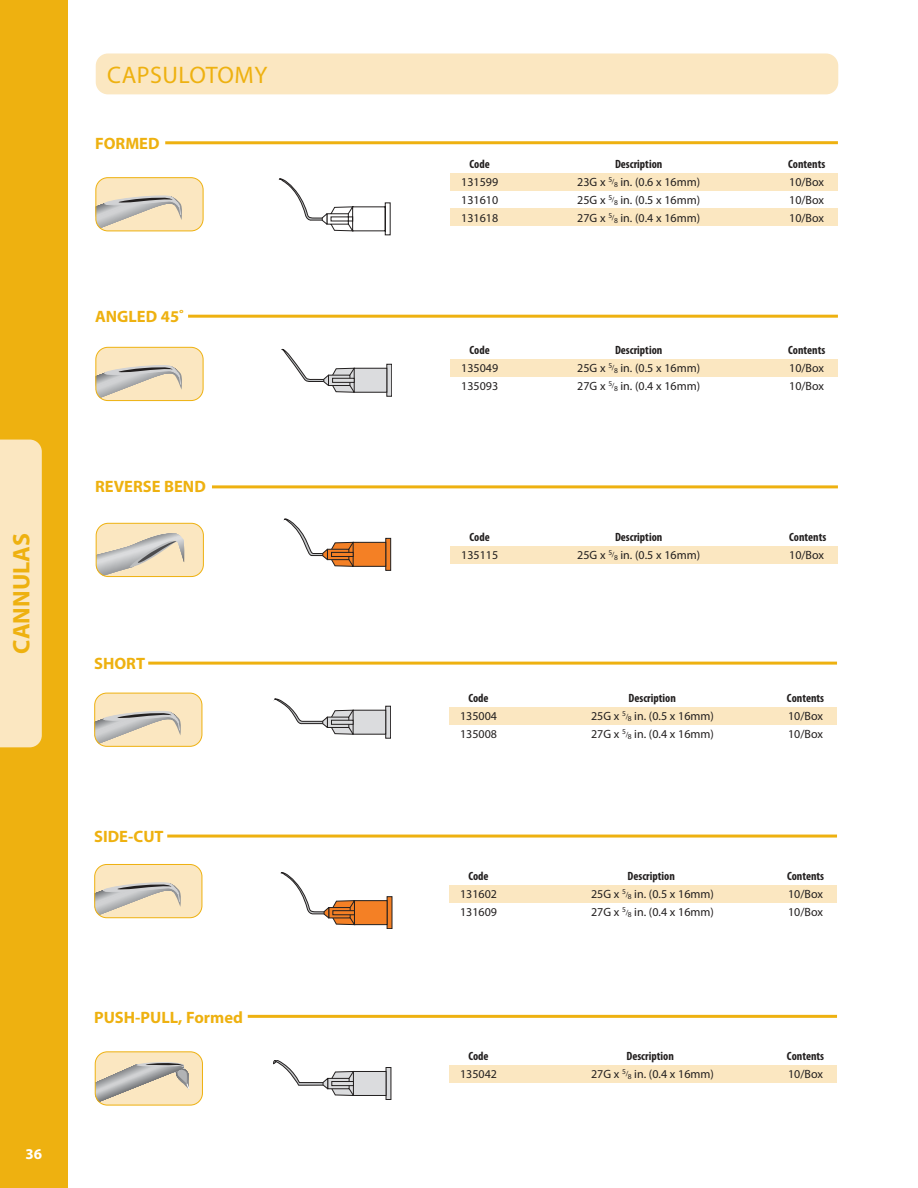
<style>
.page{position:relative;width:918px;height:1188px;background:#fff}
.page>*{position:absolute;margin:0;border:0;box-sizing:border-box;transform-origin:0 0}
.t1{font:24px "Myriad Pro";letter-spacing:.02em;color:#eeb110}
.t2{font:700 24px "Myriad Pro";color:#eeb110}
.t3{font:700 16.5px "Myriad Pro";color:#eeb110}
.t4{font:700 15px "Myriad Pro";color:#fff}
.t5{font:12px "Myriad Pro";color:#221f1f}
.t6{font:700 condensed 12px "Myriad Pro";color:#221f1f}
.s1{font-size:7.5px}
</style>
<div class="page">
<div style="left:96px;top:53px;width:742px;height:41px;background:#fbe7c1;border-radius:12px"></div>
<hr style="left:165px;top:141px;width:673px;height:3px;background:#eeb110">
<hr style="left:188px;top:315px;width:650px;height:3px;background:#eeb110">
<hr style="left:212px;top:485px;width:626px;height:3px;background:#eeb110">
<div style="left:451px;top:173px;width:387px;height:18px;background:#fbe7c1"></div>
<div style="left:451px;top:208px;width:387px;height:18px;background:#fbe7c1"></div>
<div style="left:451px;top:359px;width:387px;height:18px;background:#fbe7c1"></div>
<div style="left:451px;top:546px;width:387px;height:18px;background:#fbe7c1"></div>
<div style="left:96px;top:178px;width:107px;height:53px;background:#fbe7c1;border-radius:12px"></div>
<svg style="left:97px;top:196px;width:85px;height:35px"></svg>
<div style="left:95px;top:177px;width:108px;height:54px;border:1px solid #eeb110;border-radius:12px"></div>
<div style="left:96px;top:347px;width:107px;height:54px;background:#fbe7c1;border-radius:12px"></div>
<svg style="left:97px;top:365px;width:85px;height:36px"></svg>
<div style="left:95px;top:347px;width:108px;height:54px;border:1px solid #eeb110;border-radius:12px"></div>
<div style="left:387px;top:364px;width:5px;height:32px;background:#dbdcde"></div>
<div style="left:387px;top:364px;width:5px;height:32px;border:1px solid #221f1f"></div>
<div style="left:354px;top:368px;width:33px;height:24px;background:#dbdcde;border:1px solid #221f1f"></div>
<svg style="left:281px;top:349px;width:80px;height:44px"></svg>
<div style="left:96px;top:523px;width:107px;height:54px;background:#fbe7c1;border-radius:12px"></div>
<svg style="left:96px;top:533px;width:88px;height:44px"></svg>
<div style="left:96px;top:523px;width:108px;height:54px;border:1px solid #eeb110;border-radius:12px"></div>
<svg style="left:386px;top:538px;width:5px;height:33px"></svg>
<div style="left:353px;top:542px;width:33px;height:25px;background:#f48025;border:1px solid #221f1f"></div>
<svg style="left:284px;top:519px;width:75px;height:48px"></svg>
<svg style="left:278px;top:179px;width:113px;height:56px"></svg>
<div style="left:387px;top:897px;width:5px;height:32px;background:#f48025"></div>
<div style="left:387px;top:896px;width:5px;height:33px;border:1px solid #221f1f"></div>
<div style="left:354px;top:900px;width:33px;height:25px;background:#f48025;border:1px solid #221f1f"></div>
<svg style="left:281px;top:872px;width:79px;height:53px"></svg>
<div style="left:386px;top:1068px;width:5px;height:31px;background:#dbdcde"></div>
<div style="left:386px;top:1067px;width:5px;height:33px;border:1px solid #221f1f"></div>
<div style="left:353px;top:1071px;width:33px;height:25px;background:#dbdcde;border:1px solid #221f1f"></div>
<svg style="left:273px;top:1060px;width:87px;height:36px"></svg>
<div style="left:95px;top:1052px;width:107px;height:53px;background:#fbe7c1;border-radius:12px"></div>
<svg style="left:95px;top:1062px;width:94px;height:43px"></svg>
<div style="left:95px;top:1051px;width:108px;height:54px;border:1px solid #eeb110;border-radius:12px"></div>
<div style="left:386px;top:706px;width:5px;height:32px;background:#dbdcde"></div>
<div style="left:386px;top:706px;width:5px;height:32px;border:1px solid #221f1f"></div>
<div style="left:353px;top:710px;width:33px;height:24px;background:#dbdcde;border:1px solid #221f1f"></div>
<svg style="left:273px;top:699px;width:86px;height:36px"></svg>
<hr style="left:148px;top:662px;width:689px;height:3px;background:#eeb110">
<hr style="left:167px;top:835px;width:670px;height:3px;background:#eeb110">
<hr style="left:248px;top:1015px;width:589px;height:3px;background:#eeb110">
<div style="left:449px;top:707px;width:388px;height:18px;background:#fbe7c1"></div>
<div style="left:449px;top:885px;width:388px;height:18px;background:#fbe7c1"></div>
<div style="left:449px;top:1065px;width:388px;height:18px;background:#fbe7c1"></div>
<div style="left:95px;top:693px;width:107px;height:53px;background:#fbe7c1;border-radius:12px"></div>
<svg style="left:96px;top:711px;width:85px;height:34px"></svg>
<div style="left:94px;top:693px;width:108px;height:54px;border:1px solid #eeb110;border-radius:12px"></div>
<div style="left:95px;top:864px;width:107px;height:54px;background:#fbe7c1;border-radius:12px"></div>
<svg style="left:96px;top:882px;width:85px;height:36px"></svg>
<div style="left:94px;top:864px;width:108px;height:54px;border:1px solid #eeb110;border-radius:12px"></div>
<div style="left:0;top:0;width:67px;height:1188px;background:#eeb110"></div>
<div style="left:0;top:440px;width:42px;height:307px;background:#fbe7c1"></div>
<h1 class="t2" style="left:12px;top:654px;width:122px;rotate:-90deg">CANNULAS</h1>
<h1 class="t1" style="left:107px;top:66px;width:162px">CAPSULOTOMY</h1>
<h2 class="t3" style="left:95px;top:137px;width:66px">FORMED</h2>
<h2 class="t3" style="left:95px;top:310px;width:91px">ANGLED 45˚</h2>
<h2 class="t3" style="left:95px;top:480px;width:112px">REVERSE BEND</h2>
<h2 class="t3" style="left:94px;top:657px;width:52px">SHORT</h2>
<h2 class="t3" style="left:94px;top:830px;width:71px">SIDE-CUT</h2>
<p class="t4" style="left:25px;top:1148px;width:18px">36</p>
<p class="t4" style="left:34px;top:1148px;width:10px">8</p>
<h2 class="t3" style="left:94px;top:1010px;width:150px">PUSH-PULL, Formed</h2>
<p class="t6" style="left:470px;top:159px;width:22px">Code</p>
<p class="t6" style="left:615px;top:159px;width:49px">Description</p>
<p class="t6" style="left:788px;top:159px;width:39px">Contents</p>
<p class="t5" style="left:461px;top:177px;width:38px">131599</p>
<p class="t5" style="left:577px;top:177px;width:124px">23G x <sup>5</sup><span class="s1">/</span><sub>8</sub> in . (0 .6 x 16mm)</p>
<p class="t5" style="left:789px;top:177px;width:36px">10/Box</p>
<p class="t5" style="left:461px;top:195px;width:38px">131610</p>
<p class="t5" style="left:577px;top:195px;width:124px">25G x <sup>5</sup><span class="s1">/</span><sub>8</sub> in . (0 .5 x 16mm)</p>
<p class="t5" style="left:789px;top:195px;width:36px">10/Box</p>
<p class="t5" style="left:461px;top:213px;width:38px">131618</p>
<p class="t5" style="left:577px;top:213px;width:124px">27G x <sup>5</sup><span class="s1">/</span><sub>8</sub> in . (0 .4 x 16mm)</p>
<p class="t5" style="left:789px;top:213px;width:36px">10/Box</p>
<p class="t6" style="left:470px;top:345px;width:22px">Code</p>
<p class="t6" style="left:615px;top:345px;width:49px">Description</p>
<p class="t6" style="left:788px;top:345px;width:39px">Contents</p>
<p class="t5" style="left:461px;top:363px;width:38px">135049</p>
<p class="t5" style="left:577px;top:363px;width:124px">25G x <sup>5</sup><span class="s1">/</span><sub>8</sub> in . (0 .5 x 16mm)</p>
<p class="t5" style="left:789px;top:363px;width:36px">10/Box</p>
<p class="t5" style="left:461px;top:381px;width:38px">135093</p>
<p class="t5" style="left:577px;top:381px;width:124px">27G x <sup>5</sup><span class="s1">/</span><sub>8</sub> in . (0 .4 x 16mm)</p>
<p class="t5" style="left:789px;top:381px;width:36px">10/Box</p>
<p class="t6" style="left:470px;top:532px;width:22px">Code</p>
<p class="t6" style="left:615px;top:532px;width:49px">Description</p>
<p class="t6" style="left:789px;top:532px;width:39px">Contents</p>
<p class="t5" style="left:461px;top:550px;width:38px">135115</p>
<p class="t5" style="left:577px;top:550px;width:124px">25G x <sup>5</sup><span class="s1">/</span><sub>8</sub> in . (0 .5 x 16mm)</p>
<p class="t5" style="left:789px;top:550px;width:36px">10/Box</p>
<p class="t6" style="left:468px;top:694px;width:22px">Code</p>
<p class="t6" style="left:629px;top:694px;width:49px">Description</p>
<p class="t6" style="left:787px;top:694px;width:39px">Contents</p>
<p class="t5" style="left:460px;top:711px;width:38px">135004</p>
<p class="t5" style="left:591px;top:711px;width:124px">25G x <sup>5</sup><span class="s1">/</span><sub>8</sub> in . (0 .5 x 16mm)</p>
<p class="t5" style="left:788px;top:711px;width:36px">10/Box</p>
<p class="t5" style="left:460px;top:729px;width:38px">135008</p>
<p class="t5" style="left:591px;top:729px;width:124px">27G x <sup>5</sup><span class="s1">/</span><sub>8</sub> in . (0 .4 x 16mm)</p>
<p class="t5" style="left:788px;top:729px;width:36px">10/Box</p>
<p class="t6" style="left:468px;top:872px;width:22px">Code</p>
<p class="t6" style="left:628px;top:872px;width:49px">Description</p>
<p class="t6" style="left:787px;top:872px;width:39px">Contents</p>
<p class="t5" style="left:460px;top:889px;width:38px">131602</p>
<p class="t5" style="left:591px;top:889px;width:124px">25G x <sup>5</sup><span class="s1">/</span><sub>8</sub> in . (0 .5 x 16mm)</p>
<p class="t5" style="left:788px;top:889px;width:36px">10/Box</p>
<p class="t5" style="left:460px;top:907px;width:38px">131609</p>
<p class="t5" style="left:591px;top:907px;width:124px">27G x <sup>5</sup><span class="s1">/</span><sub>8</sub> in . (0 .4 x 16mm)</p>
<p class="t5" style="left:788px;top:907px;width:36px">10/Box</p>
<p class="t6" style="left:468px;top:1051px;width:22px">Code</p>
<p class="t6" style="left:627px;top:1051px;width:49px">Description</p>
<p class="t6" style="left:787px;top:1051px;width:39px">Contents</p>
<p class="t5" style="left:460px;top:1069px;width:38px">135042</p>
<p class="t5" style="left:591px;top:1069px;width:124px">27G x <sup>5</sup><span class="s1">/</span><sub>8</sub> in . (0 .4 x 16mm)</p>
<p class="t5" style="left:788px;top:1069px;width:36px">10/Box</p>
</div>
